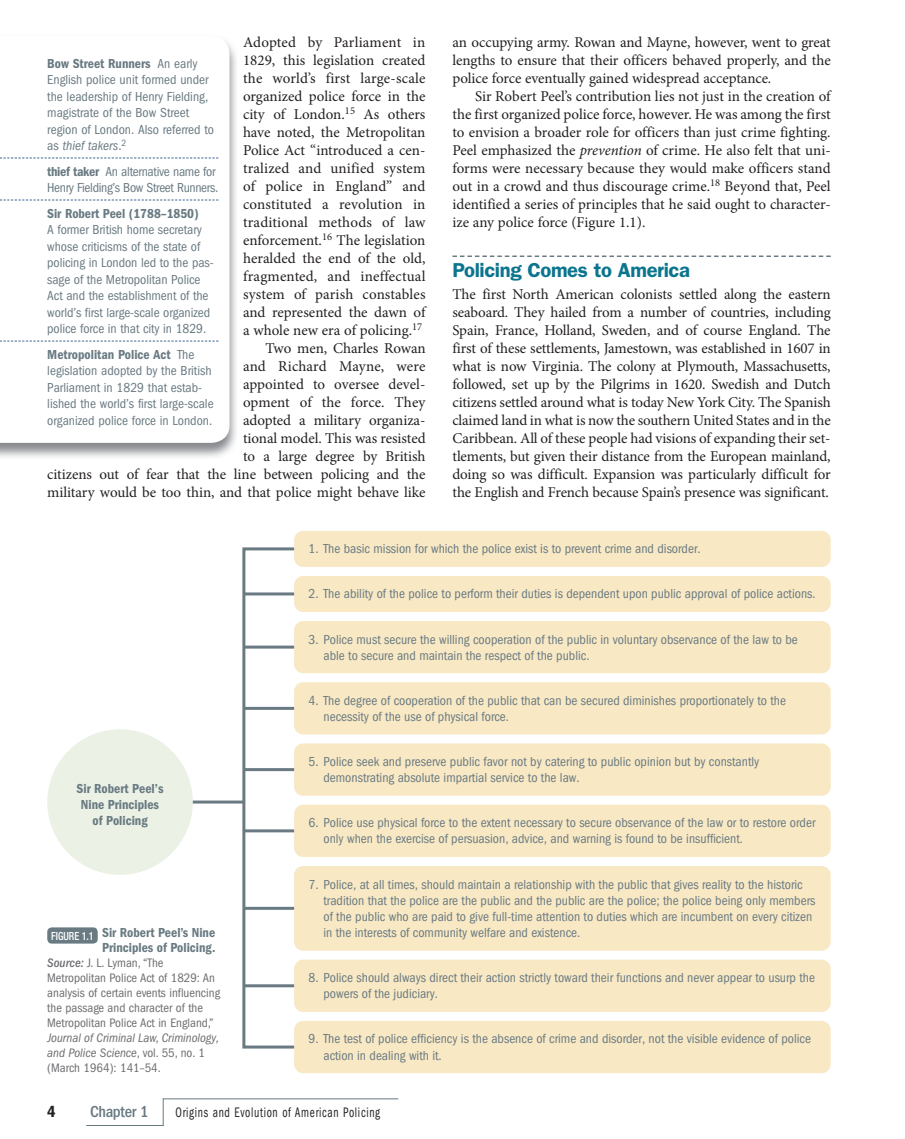
<style>
.page{position:relative;width:905px;height:1139px;background:#fff}
.page>*{position:absolute;margin:0;border:0;box-sizing:border-box;transform-origin:0 0}
.t1{font:600 20.25px "ITC Franklin Gothic Std";letter-spacing:-.02em;color:#0c758e}
.t2{font:500 condensed 16.5px "ITC Franklin Gothic Std";letter-spacing:-.02em;color:#697a82}
.t3{font:16.5px "ITC Franklin Gothic Std Dm Cd";color:#231f20}
.t4{font:15px/18px "Minion Pro";color:#231f20;text-align:justify}
.t5{font:condensed 14.25px "ITC Franklin Gothic Std";letter-spacing:.06em;color:#231f20;scale:.8 1}
.t6{font:condensed 13.5px/16.5px "ITC Franklin Gothic Std";color:#697a82}
.t7{font:13.5px/16.2px "ITC Franklin Gothic Std Dm Cd";color:#697a82;text-align:center}
.t8{font:condensed 13.5px/16.5px "ITC Franklin Gothic Std";letter-spacing:-.025em;color:#697a82}
.t9{font:condensed 12.75px/15px "ITC Franklin Gothic Std";color:#6c6d70}
.t10{font:italic condensed 12.75px/15px "ITC Franklin Gothic Std";color:#6c6d70}
.t11{font:500 condensed 11.25px "Helvetica Neue LT Std";color:#fff;scale:.9 1}
.s1{font-family:"ITC Franklin Gothic Std";font-stretch:condensed}
.s2{font-style:italic}
.s3{font-family:"ITC Franklin Gothic Std Dm Cd";font-stretch:normal}
.s4{font-weight:500;font-style:italic}
.s5{font-style:normal}
</style>
<div class="page">
<svg style="left:163px;top:1099px;width:1px;height:26px"></svg>
<hr style="left:163px;top:1098px;width:235px;height:1px;background:#697a82">
<hr style="left:86px;top:1125px;width:77px;height:1px;background:#697a82">
<svg style="left:452px;top:255px;width:378px;height:2px"></svg>
<img style="left:0;top:44px;width:236px;height:413px">
<svg style="left:0;top:41px;width:229px;height:402px"></svg>
<svg style="left:0;top:158px;width:218px;height:1px"></svg>
<svg style="left:0;top:200px;width:218px;height:1px"></svg>
<svg style="left:0;top:341px;width:218px;height:1px"></svg>
<hr style="left:189px;top:800px;width:55px;height:3px;background:#697a82">
<div style="left:242px;top:547px;width:58px;height:501px;border:3px solid #697a82"></div>
<hr style="left:244px;top:592px;width:54px;height:3px;background:#697a82">
<hr style="left:244px;top:984px;width:54px;height:3px;background:#697a82">
<hr style="left:244px;top:768px;width:54px;height:3px;background:#697a82">
<hr style="left:244px;top:829px;width:54px;height:3px;background:#697a82">
<hr style="left:244px;top:645px;width:54px;height:3px;background:#697a82">
<hr style="left:244px;top:707px;width:54px;height:3px;background:#697a82">
<hr style="left:244px;top:906px;width:54px;height:3px;background:#697a82">
<div style="left:294px;top:531px;width:536px;height:36px;background:#f8e8c4;border-radius:9px"></div>
<div style="left:294px;top:576px;width:536px;height:36px;background:#f8e8c4;border-radius:9px"></div>
<div style="left:294px;top:621px;width:536px;height:52px;background:#f8e8c4;border-radius:9px"></div>
<div style="left:294px;top:682px;width:536px;height:52px;background:#f8e8c4;border-radius:9px"></div>
<div style="left:294px;top:743px;width:536px;height:52px;background:#f8e8c4;border-radius:9px"></div>
<div style="left:294px;top:804px;width:536px;height:53px;background:#f8e8c4;border-radius:9px"></div>
<div style="left:294px;top:959px;width:536px;height:53px;background:#f8e8c4;border-radius:9px"></div>
<div style="left:294px;top:1021px;width:536px;height:52px;background:#f8e8c4;border-radius:9px"></div>
<div style="left:294px;top:866px;width:536px;height:84px;background:#f8e8c4;border-radius:9px"></div>
<div style="left:47px;top:729px;width:146px;height:145px;background:#ebf1e5;border-radius:50%"></div>
<div style="left:47px;top:927px;width:51px;height:16px;background:#697a82;border-radius:4px"></div>
<p class="t4" style="left:47px;top:34px;width:380px;text-align:right">Adopted by Parliament in<br>1829, this legislation created<br>the world’s first large-scale<br>organized police force in the<br>city of London. <sup>15</sup> As others<br>have noted, the Metropolitan<br>Police Act “introduced a cen-<br>tralized and unified system<br>of police in England” and<br>constituted a revolution in<br>traditional methods of law<br>enforcement.<sup>16</sup> The legislation<br>heralded the end of the old,<br>fragmented, and ineffectual<br>system of parish constables<br>and represented the dawn of<br>a whole new era of policing.<sup>17<br></sup>Two men, Charles Rowan<br>and Richard Mayne, were<br>appointed to oversee devel-<br>opment of the force. They<br>adopted a military organiza-<br>tional model. This was resisted<br>to a large degree by British<br>citizens out of fear that the line between policing and the military would be too thin, and that police might behave like</p>
<p class="t7" style="left:47px;top:56px;width:152px">Bow Street Runners <span class="s1">An early</span></p>
<p class="t6" style="left:47px;top:72px;width:168px">English police unit formed under the leadership of Henry Fielding, magistrate of the Bow Street region of London. Also referred to as <span class="s2">thief takers</span> .<sup>2</sup></p>
<p class="t8" style="left:47px;top:164px;width:172px"><span class="s3">thief taker</span> An alternative name for<br>Henry Fielding’s Bow Street Runners.</p>
<p class="t7" style="left:47px;top:206px;width:153px">Sir Robert Peel (1788–1850)</p>
<p class="t6" style="left:47px;top:222px;width:168px">A former British home secretary whose criticisms of the state of policing in London led to the pas&shy;sage of the Metropolitan Police Act and the establishment of the world’s first large-scale organized police force in that city in 1829.</p>
<p class="t7" style="left:47px;top:347px;width:149px">Metropolitan Police Act <span class="s1">The</span></p>
<p class="t6" style="left:47px;top:363px;width:168px">legislation adopted by the British Parliament in 1829 that estab&shy;lished the world’s first large-scale organized police force in London.</p>
<p class="t4" style="left:452px;top:34px;width:380px">an occupying army. Rowan and Mayne, however, went to great lengths to ensure that their officers behaved properly, and the police force eventually gained widespread acceptance.</p>
<p class="t4" style="left:452px;top:88px;width:380px;text-indent:22px">Sir Robert Peel’s contribution lies not just in the creation of the first organized police force, however. He was among the first to envision a broader role for officers than just crime fighting.<br>Peel emphasized the <span class="s2">prevention</span> of crime. He also felt that uni&shy;forms were necessary because they would make officers stand out in a crowd and thus discourage crime. <sup>18</sup> Beyond that, Peel identified a series of principles that he said ought to character&shy;ize any police force ( Figure 1.1 ).</p>
<h1 class="t1" style="left:452px;top:262px;width:239px">Policing Comes to America</h1>
<p class="t4" style="left:452px;top:286px;width:380px">The first North American colonists settled along the eastern seaboard. They hailed from a number of countries, including Spain, France, Holland, Sweden, and of course England. The first of these settlements, Jamestown, was established in 1607 in what is now Virginia. The colony at Plymouth, Massachusetts, followed, set up by the Pilgrims in 1620. Swedish and Dutch citizens settled around what is today New York City. The Spanish claimed land in what is now the southern United States and in the Caribbean. All of these people had visions of expanding their set&shy;tlements, but given their distance from the European mainland, doing so was difficult. Expansion was particularly difficult for the English and French because Spain’s presence was significant.</p>
<p class="t7" style="left:77px;top:781px;width:88px">Sir Robert Peel’s<br>Nine Principles of Policing</p>
<p class="t7" style="left:102px;top:925px;width:115px;line-height:15.8px;text-align:left">Sir Robert Peel’s Nine<br>Principles of Policing.</p>
<p class="t9" style="left:47px;top:956px;width:174px"><span class="s4">Source:</span> J. L. Lyman, “The Metropolitan Police Act of 1829: An analysis of certain events influencing the passage and character of the Metropolitan Police Act in England,”</p>
<p class="t10" style="left:47px;top:1031px;width:173px">Journal of Criminal Law, Criminology, and Police Science <span class="s5">, vol. 55, no. 1 (March 1964): 141–54.</span></p>
<p class="t11" style="left:51px;top:931px;width:49px">FIGURE 1.1</p>
<p class="t6" style="left:308px;top:541px;width:394px">1. The basic mission for which the police exist is to prevent crime and disorder.</p>
<p class="t6" style="left:308px;top:587px;width:509px">2. The ability of the police to perform their duties is dependent upon public approval of police actions.</p>
<p class="t6" style="left:323px;top:632px;width:476px;text-indent:-15px">3. Police must secure the willing cooperation of the public in voluntary observance of the law to be able to secure and maintain the respect of the public.</p>
<p class="t6" style="left:323px;top:693px;width:464px;text-indent:-15px">4. The degree of cooperation of the public that can be secured diminishes proportionately to the necessity of the use of physical force.</p>
<p class="t6" style="left:323px;top:754px;width:437px;text-indent:-15px">5. Police seek and preserve public favor not by catering to public opinion but by constantly demonstrating absolute impartial service to the law.</p>
<p class="t6" style="left:323px;top:815px;width:493px;text-indent:-15px">6. Police use physical force to the extent necessary to secure observance of the law or to restore order only when the exercise of persuasion, advice, and warning is found to be insufficient.</p>
<p class="t6" style="left:323px;top:877px;width:493px;text-indent:-15px">7. Police, at all times, should maintain a relationship with the public that gives reality to the historic tradition that the police are the public and the public are the police; the police being only members of the public who are paid to give full-time attention to duties which are incumbent on every citizen in the interests of community welfare and existence.</p>
<p class="t6" style="left:323px;top:970px;width:493px;text-indent:-15px">8. Police should always direct their action strictly toward their functions and never appear to usurp the powers of the judiciary.</p>
<p class="t6" style="left:323px;top:1031px;width:489px;text-indent:-15px">9. The test of police efficiency is the absence of crime and disorder, not the visible evidence of police action in dealing with it.</p>
<p class="t3" style="left:47px;top:1105px;width:10px">4</p>
<p class="t2" style="left:90px;top:1105px;width:60px">Chapter 1</p>
<p class="t5" style="left:175px;top:1106px;width:257px">Origins and Evolution of American Policing</p>
</div>
